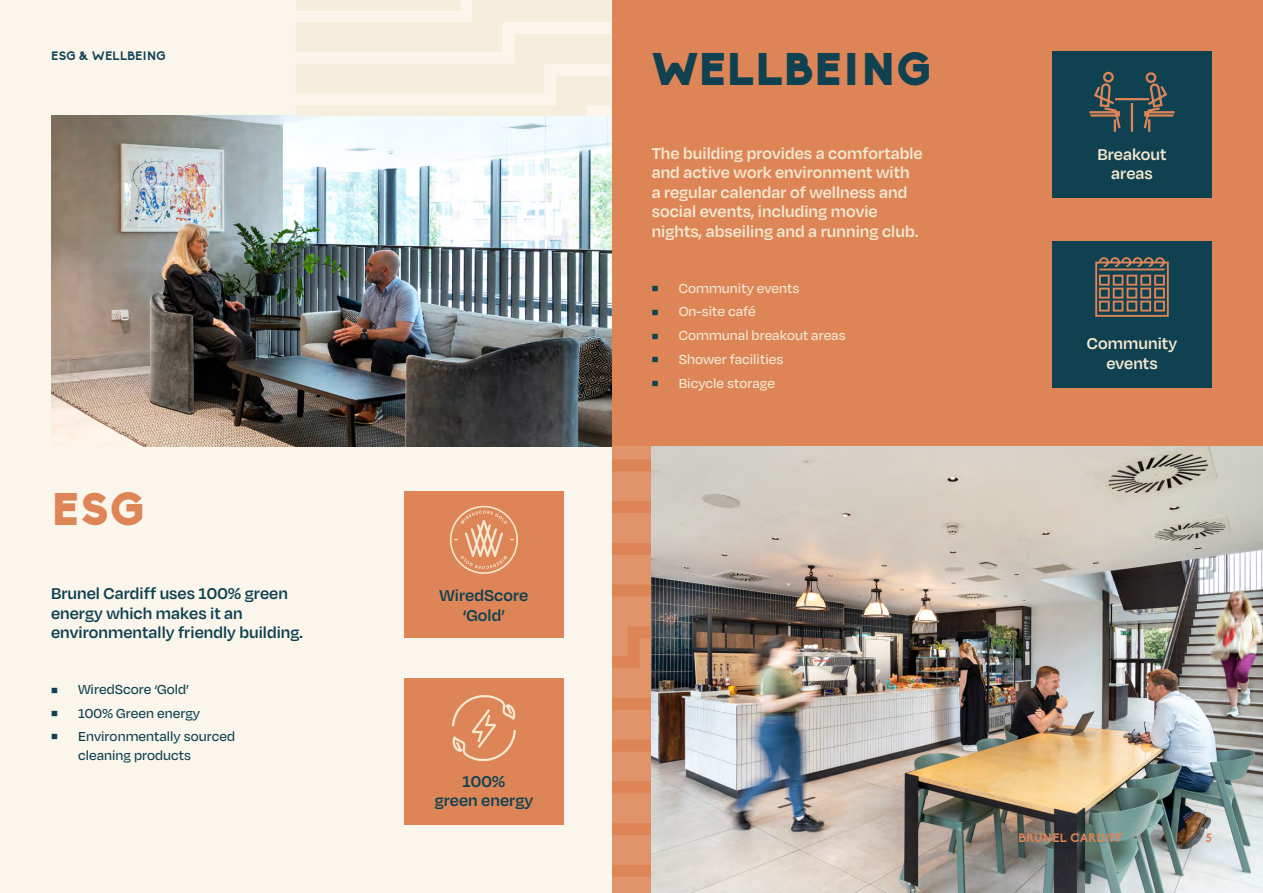
<style>
.page{position:relative;width:1263px;height:893px;background:#de8557}
.page>*{position:absolute;margin:0;border:0;box-sizing:border-box;transform-origin:0 0}
.t1{font:900 45px "Biko";letter-spacing:.025em;color:#104151}
.t2{font:900 45px "Biko";color:#de8557}
.t3{font:600 18px/19.5px "Degular";color:#f3e9d0;text-align:center}
.t4{font:600 18px/19.5px "Degular";color:#104151;text-align:center}
.t5{font:500 15px "Degular";color:#f3e9d0}
.t6{font:500 15px/18.8px "Degular";color:#104151}
.t7{font:700 12px "Biko";letter-spacing:.025em;color:#de8557}
.t8{font:700 12px "Biko";letter-spacing:.025em;color:#104151}
.s1{font-weight:900;font-size:22.5px}
.s2{font-weight:900;font-size:22.5px;color:#104151}
</style>
<div class="page">
<div style="left:1052px;top:51px;width:160px;height:146px;background:#104151"></div>
<div style="left:1052px;top:241px;width:160px;height:147px;background:#104151"></div>
<div style="left:0;top:0;width:611px;height:893px;background:#faf6ec"></div>
<svg style="left:611px;top:446px;width:41px;height:447px"></svg>
<img style="left:51px;top:116px;width:560px;height:330px">
<img style="left:652px;top:446px;width:611px;height:447px">
<div style="left:404px;top:491px;width:160px;height:147px;background:#de8557"></div>
<svg style="left:296px;top:0;width:315px;height:115px"></svg>
<svg style="left:450px;top:506px;width:68px;height:68px"></svg>
<div style="left:404px;top:678px;width:160px;height:146px;background:#de8557"></div>
<svg style="left:1089px;top:71px;width:86px;height:61px"></svg>
<svg style="left:1095px;top:257px;width:74px;height:60px"></svg>
<svg style="left:452px;top:695px;width:64px;height:67px"></svg>
<p class="t8" style="left:51px;top:49px;width:116px">ESG &amp; WELLBEING</p>
<h1 class="t2" style="left:51px;top:482px;width:96px">ESG</h1>
<p class="t4" style="left:51px;top:583px;width:253px;text-align:left">Brunel Cardiff uses 100% green energy which makes it an environmentally friendly building.</p>
<p class="t6" style="left:51px;top:679px;width:140px"><span class="s1">•</span> WiredScore ‘Gold’</p>
<p class="t6" style="left:51px;top:703px;width:151px"><span class="s1">•</span> 100% Green energy</p>
<p class="t6" style="left:78px;top:726px;width:159px;text-indent:-27px"><span class="s1">•</span> Environmentally sourced cleaning products</p>
<p class="t4" style="left:439px;top:585px;width:90px">WiredScore ‘Gold’</p>
<p class="t4" style="left:435px;top:770px;width:100px">100%<br>green energy</p>
<h1 class="t1" style="left:652px;top:41px;width:281px">WELLBEING</h1>
<p class="t3" style="left:652px;top:142px;width:273px;text-align:left">The building provides a comfortable and active work environment with a regular calendar of wellness and social events, including movie nights, abseiling and a running club.</p>
<p class="t5" style="left:652px;top:279px;width:149px"><span class="s2">•</span> Community events</p>
<p class="t5" style="left:652px;top:303px;width:106px"><span class="s2">•</span> On-site café</p>
<p class="t5" style="left:652px;top:326px;width:195px"><span class="s2">•</span> Communal breakout areas</p>
<p class="t5" style="left:652px;top:350px;width:133px"><span class="s2">•</span> Shower facilities</p>
<p class="t5" style="left:652px;top:374px;width:125px"><span class="s2">•</span> Bicycle storage</p>
<p class="t3" style="left:1097px;top:143px;width:71px">Breakout areas</p>
<p class="t3" style="left:1087px;top:333px;width:92px">Community events</p>
<p class="t7" style="left:1018px;top:830px;width:106px">BRUNEL CARDIFF</p>
<p class="t7" style="left:1205px;top:830px;width:8px">5</p>
</div>
